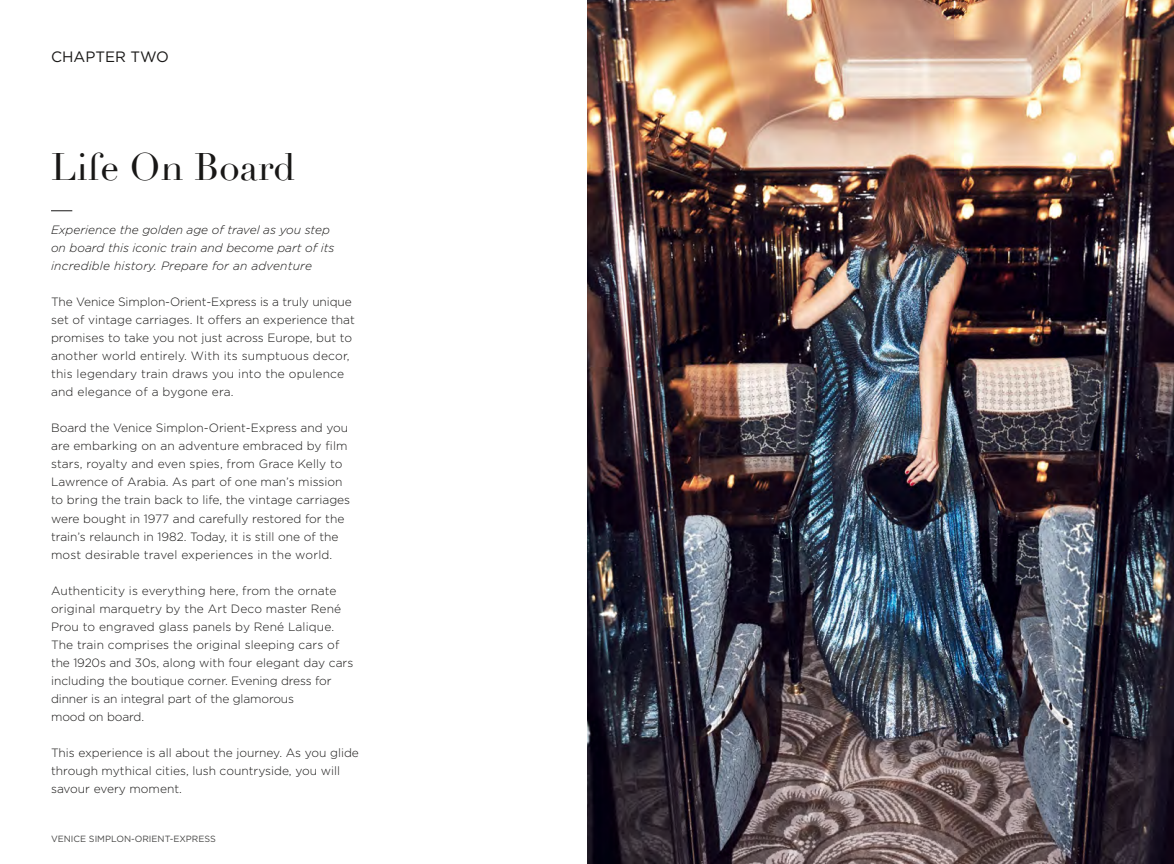
<style>
.page{position:relative;width:1174px;height:864px;background:#fff}
.page>*{position:absolute;margin:0;border:0;box-sizing:border-box;transform-origin:0 0}
.t1{font:37.5px "Didot";color:#181716}
.t2{font:15px "Gotham";color:#181716}
.t3{font:300 12px/18px "Gotham";color:#181716}
.t4{font:italic 300 12px/18px "Gotham";color:#181716}
.t5{font:9px "Gotham";color:#484847}
</style>
<div class="page">
<img style="left:587px;top:0;width:587px;height:863px">
<svg style="left:51px;top:210px;width:21px;height:1px"></svg>
<p class="t2" style="left:51px;top:48px;width:119px">CHAPTER TWO</p>
<h1 class="t1" style="left:51px;top:145px;width:246px">Life On Board</h1>
<p class="t4" style="left:51px;top:221px;width:285px">Experience the golden age of travel as you step on board this iconic train and become part of its incredible history. Prepare for an adventure</p>
<p class="t3" style="left:51px;top:293px;width:305px">The Venice Simplon-Orient-Express is a truly unique set of vintage carriages. It offers an experience that promises to take you not just across Europe, but to another world entirely. With its sumptuous decor, this legendary train draws you into the opulence and elegance of a bygone era.</p>
<p class="t3" style="left:51px;top:419px;width:301px">Board the Venice Simplon-Orient-Express and you are embarking on an adventure embraced by film stars, royalty and even spies, from Grace Kelly to Lawrence of Arabia. As part of one man’s mission to bring the train back to life, the vintage carriages were bought in 1977 and carefully restored for the train’s relaunch in 1982. Today, it is still one of the most desirable travel experiences in the world.</p>
<p class="t3" style="left:51px;top:581px;width:304px">Authenticity is everything here, from the ornate original marquetry by the Art Deco master René Prou to engraved glass panels by René Lalique.<br>The train comprises the original sleeping cars of the 1920s and 30s, along with four elegant day cars including the boutique corner. Evening dress for dinner is an integral part of the glamorous<br>mood on board.</p>
<p class="t3" style="left:51px;top:743px;width:309px">This experience is all about the journey. As you glide through mythical cities, lush countryside, you will savour every moment.</p>
<p class="t5" style="left:51px;top:833px;width:166px">VENICE SIMPLON-ORIENT-EXPRESS</p>
</div>
